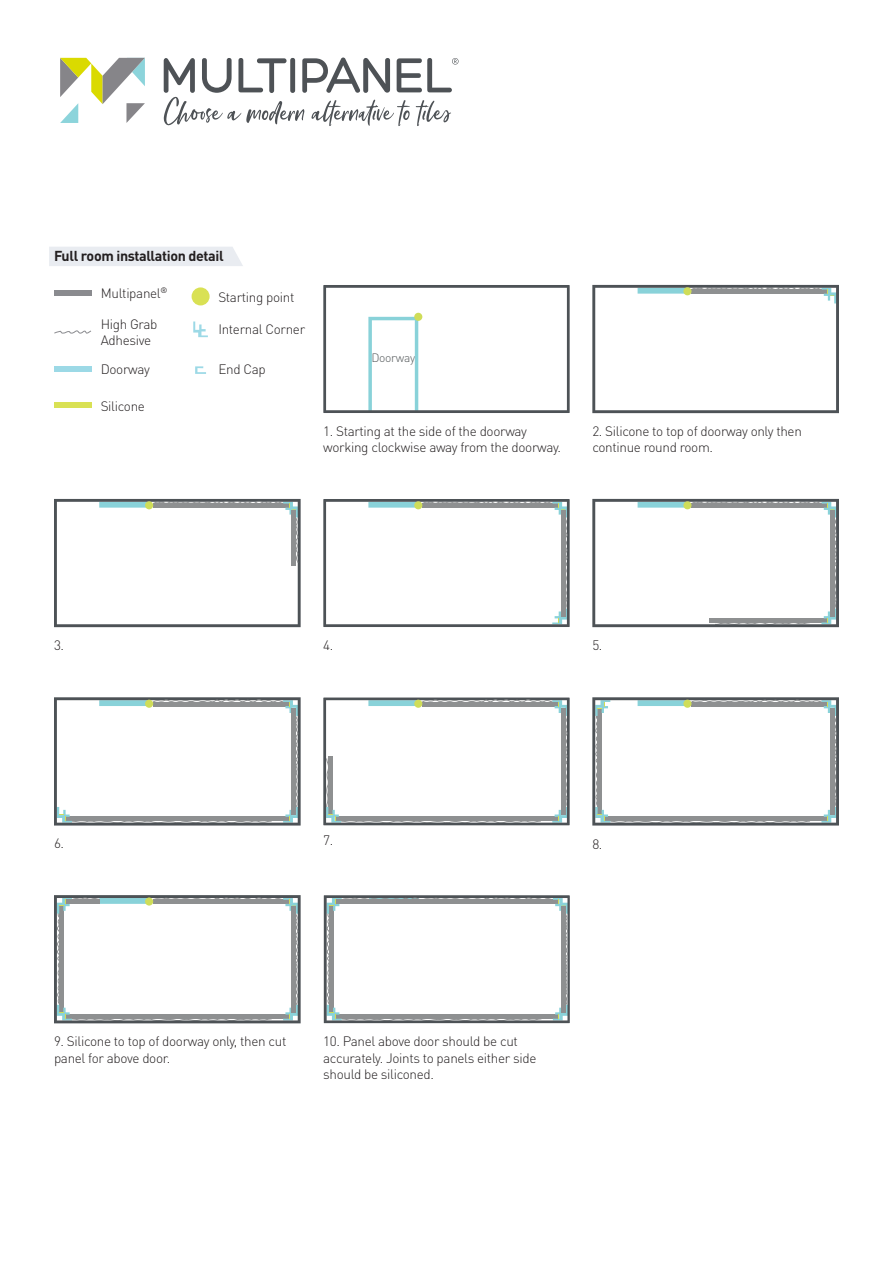
<style>
.page{position:relative;width:893px;height:1263px;background:#fff}
.page>*{position:absolute;margin:0;border:0;box-sizing:border-box;transform-origin:0 0}
.t1{font:700 14.25px "DINOT";letter-spacing:-.025em;color:#231f20}
.t2{font:300 13.5px/16.2px "DINOT";letter-spacing:-.025em;color:#231f20}
.t3{font:300 12px "DINOT";letter-spacing:-.025em;color:#525759}
</style>
<div class="page">
<div style="left:49px;top:247px;width:194px;height:19px;background:#e9ecf1"></div>
<svg style="left:323px;top:285px;width:247px;height:128px"></svg>
<div style="left:414px;top:313px;width:8px;height:8px;background:#cfdd59;border-radius:50%"></div>
<svg style="left:592px;top:285px;width:247px;height:128px"></svg>
<div style="left:683px;top:287px;width:8px;height:8px;background:#cfdd59;border-radius:50%"></div>
<svg style="left:324px;top:895px;width:246px;height:128px"></svg>
<svg style="left:54px;top:895px;width:247px;height:128px"></svg>
<svg style="left:323px;top:499px;width:247px;height:128px"></svg>
<hr style="left:561px;top:510px;width:4px;height:106px;background:#8e9091">
<svg style="left:592px;top:499px;width:247px;height:128px"></svg>
<hr style="left:830px;top:510px;width:4px;height:106px;background:#8e9091">
<svg style="left:54px;top:499px;width:247px;height:128px"></svg>
<hr style="left:292px;top:510px;width:4px;height:56px;background:#8e9091">
<svg style="left:323px;top:697px;width:247px;height:128px"></svg>
<hr style="left:561px;top:708px;width:4px;height:106px;background:#8e9091">
<svg style="left:592px;top:697px;width:247px;height:128px"></svg>
<hr style="left:830px;top:708px;width:4px;height:106px;background:#8e9091">
<svg style="left:54px;top:697px;width:247px;height:128px"></svg>
<hr style="left:292px;top:708px;width:4px;height:106px;background:#8e9091">
<div style="left:192px;top:287px;width:18px;height:18px;background:#d9e154;border-radius:50%"></div>
<div style="left:54px;top:366px;width:37px;height:6px;background:#9cd9e6"></div>
<svg style="left:54px;top:330px;width:37px;height:4px"></svg>
<div style="left:54px;top:402px;width:37px;height:6px;background:#d9e154"></div>
<div style="left:54px;top:290px;width:37px;height:6px;background:#8a8b8f"></div>
<svg style="left:193px;top:321px;width:15px;height:16px"></svg>
<svg style="left:195px;top:366px;width:11px;height:8px"></svg>
<svg style="left:60px;top:58px;width:85px;height:65px"></svg>
<svg style="left:164px;top:57px;width:295px;height:69px"></svg>
<p class="t1" style="left:54px;top:246px;width:171px">Full room installation detail</p>
<p class="t2" style="left:101px;top:285px;width:68px">Multipanel<sup>®</sup></p>
<p class="t2" style="left:101px;top:316px;width:58px">High Grab<br>Adhesive</p>
<p class="t2" style="left:101px;top:361px;width:51px">Doorway</p>
<p class="t2" style="left:101px;top:398px;width:46px">Silicone</p>
<p class="t2" style="left:218px;top:288px;width:78px">Starting point</p>
<p class="t2" style="left:218px;top:321px;width:88px">Internal Corner</p>
<p class="t2" style="left:218px;top:361px;width:49px">End Cap</p>
<p class="t3" style="left:371px;top:351px;width:45px">Doorway</p>
<p class="t2" style="left:323px;top:423px;width:239px">1. Starting at the side of the doorway working clockwise away from the doorway.</p>
<p class="t2" style="left:592px;top:423px;width:211px">2. Silicone to top of doorway only then continue round room.</p>
<p class="t2" style="left:54px;top:637px;width:12px">3.</p>
<p class="t2" style="left:323px;top:637px;width:12px">4.</p>
<p class="t2" style="left:592px;top:637px;width:12px">5.</p>
<p class="t2" style="left:323px;top:832px;width:12px">7.</p>
<p class="t2" style="left:54px;top:835px;width:12px">6.</p>
<p class="t2" style="left:592px;top:835px;width:12px">8.</p>
<p class="t2" style="left:54px;top:1033px;width:234px">9. Silicone to top of doorway only, then cut panel for above door.</p>
<p class="t2" style="left:323px;top:1033px;width:215px">10. Panel above door should be cut accurately. Joints to panels either side should be siliconed.</p>
</div>
